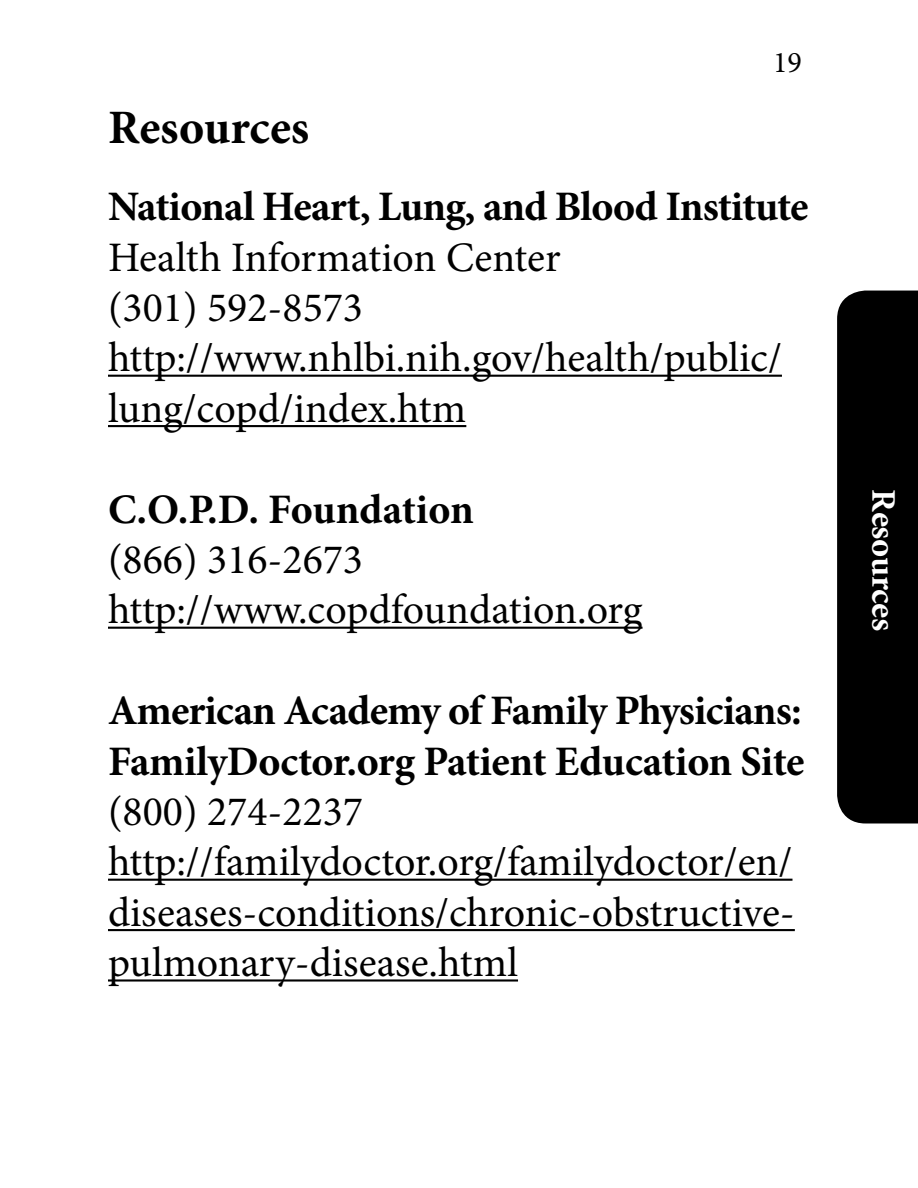
<style>
.page{position:relative;width:918px;height:1188px;background:#fff}
.page>*{position:absolute;margin:0;border:0;box-sizing:border-box;transform-origin:0 0}
.t1{font:700 48px "Minion Pro";color:#000}
.t2{font:42px/50.4px "Minion Pro";color:#000}
.t3{font:700 34.5px "Minion Pro";letter-spacing:-.005em;color:#fff}
.t4{font:30px "Minion Pro";color:#000}
.s1{font-weight:700}
</style>
<div class="page">
<hr style="left:108px;top:375px;width:674px;height:2px;background:#000">
<hr style="left:108px;top:425px;width:358px;height:2px;background:#000">
<hr style="left:108px;top:627px;width:535px;height:2px;background:#000">
<hr style="left:108px;top:879px;width:685px;height:2px;background:#000">
<hr style="left:108px;top:929px;width:687px;height:2px;background:#000">
<hr style="left:108px;top:979px;width:410px;height:3px;background:#000">
<div style="left:837px;top:291px;width:81px;height:532px;background:#000"></div>
<h3 class="t1" style="left:108px;top:94px;width:203px">Resources</h3>
<p class="t4" style="left:773px;top:42px;width:30px">19</p>
<p class="t2" style="left:108px;top:182px;width:702px"><span class="s1">National Heart, Lung, and Blood Institute<br></span>Health Information Center<br>(301) 592-8573 http://www.nhlbi.nih.gov/health/public/ lung/copd/index.htm</p>
<p class="t2" style="left:108px;top:484px;width:536px"><span class="s1">C.O.P.D. Foundation<br></span>(866) 316-2673 http://www.copdfoundation.org</p>
<p class="t2" style="left:108px;top:686px;width:698px"><span class="s1">American Academy of Family Physicians:<br>FamilyDoctor.org Patient Education Site </span>(800) 274-2237 http://familydoctor.org/familydoctor/en/ diseases-conditions/chronic-obstructive&shy;pulmonary-disease.html</p>
<p class="t3" style="left:908px;top:489px;width:144px;rotate:90deg">Resources</p>
</div>
